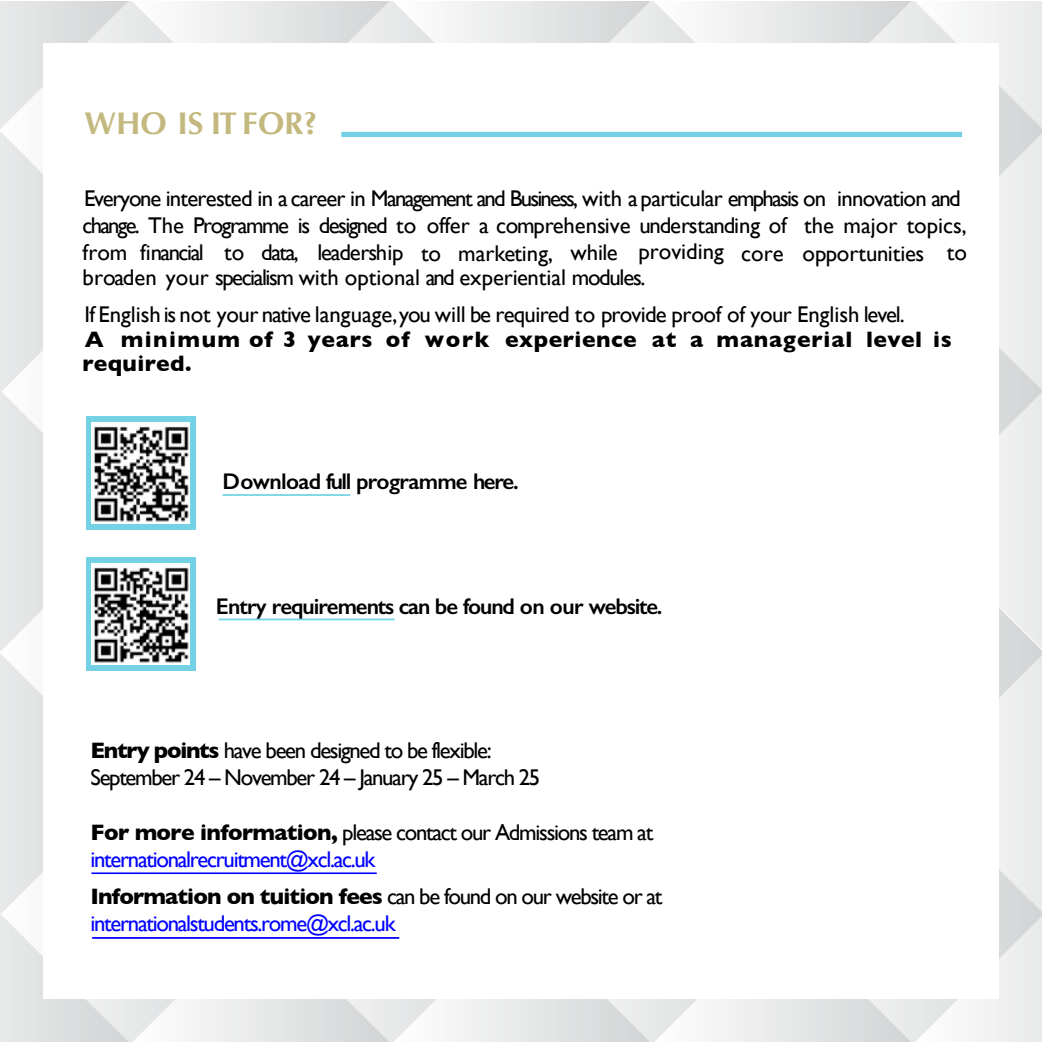
<style>
.page{position:relative;width:1042px;height:1042px;background:#fff}
.page>*{position:absolute;margin:0;border:0;box-sizing:border-box;transform-origin:0 0}
.t1{font:700 31.5px "Optima";color:#c3b97f}
.t2{font:22.75px/26.2px "Gill Sans";letter-spacing:-.035em;color:#000}
.t3{font:22.75px/27.3px "Gill Sans";letter-spacing:-.055em;color:#00f}
.t4{font:22.75px/27.3px "Gill Sans";letter-spacing:-.055em;color:#000}
.t5{font:600 22.75px "Gill Sans";letter-spacing:-.045em;color:#000}
.t6{font:700 22.75px/24.3px "Gill Sans";letter-spacing:.035em;color:#000}
.s1{font-weight:700}
.s2{font-weight:700;color:#000}
.s3{color:#000}
</style>
<div class="page">
<img style="left:0;top:2px;width:1041px;height:1039px">
<div style="left:43px;top:43px;width:955px;height:955px;background:#fff"></div>
<svg style="left:222px;top:494px;width:128px;height:2px"></svg>
<hr style="left:219px;top:618px;width:175px;height:2px;background:#75d2e4">
<div style="left:87px;top:557px;width:109px;height:113px;background:#75d2e4"></div>
<img style="left:91px;top:563px;width:99px;height:101px">
<div style="left:87px;top:416px;width:109px;height:113px;background:#75d2e4"></div>
<img style="left:91px;top:422px;width:99px;height:101px">
<div style="left:341px;top:132px;width:620px;height:5px;background:#75d2e4"></div>
<svg style="left:91px;top:872px;width:285px;height:1px"></svg>
<svg style="left:92px;top:937px;width:307px;height:1px"></svg>
<h1 class="t1" style="left:85px;top:105px;width:234px">WHO IS IT FOR?</h1>
<p class="t2" style="left:83px;top:185px;width:885px">Everyone interested in a career in Management and Business, with a particular emphasis on innovation and change. The Programme is designed to offer a comprehensive understanding of the major topics, from financial to data, leadership to marketing, while providing core opportunities to broaden your specialism with optional and experiential modules.</p>
<p class="t2" style="left:84px;top:301px;width:821px">If English is not your native language,you will be required to provide proof of your English level.</p>
<p class="t6" style="left:82px;top:326px;width:870px">A minimum of 3 years of work experience at a managerial level is required.</p>
<p class="t5" style="left:222px;top:467px;width:298px">Download full programme here.</p>
<p class="t5" style="left:216px;top:592px;width:448px">Entry requirements can be found on our website.</p>
<p class="t4" style="left:90px;top:736px;width:451px"><span class="s1">Entry points</span> have been designed to be flexible:<br>September 24 – November 24 – January 25 – March 25</p>
<p class="t3" style="left:90px;top:818px;width:564px"><span class="s2">For more information,</span> <span class="s3">please contact our Admissions team at </span>internationalrecruitment@xcl.ac.uk</p>
<p class="t3" style="left:90px;top:882px;width:573px"><span class="s2">Information on tuition fees</span> <span class="s3">can be found on our website or at </span>internationalstudents.rome@xcl.ac.uk</p>
</div>
